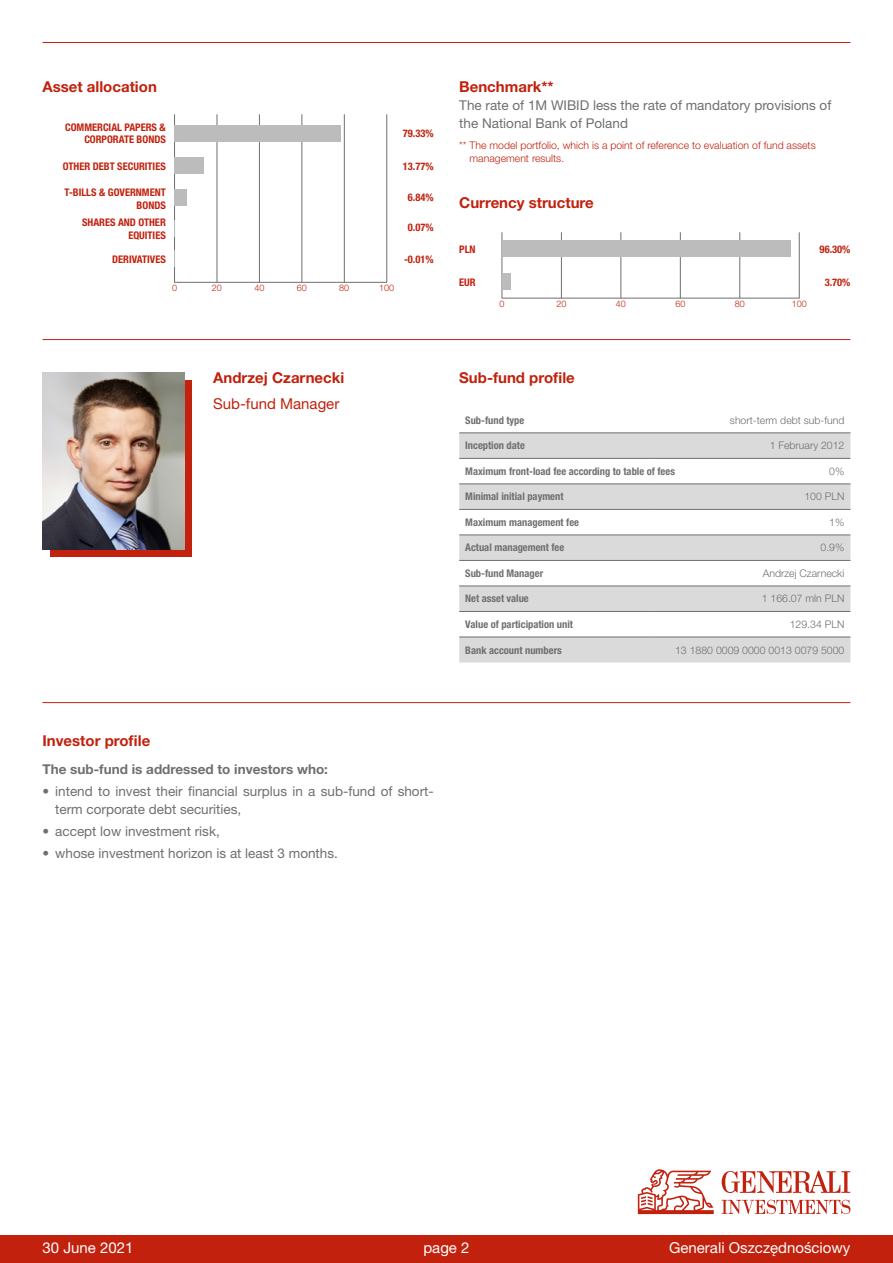
<style>
.page{position:relative;width:893px;height:1263px;background:#fff}
.page>*{position:absolute;margin:0;border:0;box-sizing:border-box;transform-origin:0 0}
.t1{font:700 15px "Helvetica Neue LT Pro";color:#c1210d}
.t2{font:15px "Helvetica Neue LT Pro";color:#fff}
.t3{font:15px "Helvetica Neue LT Pro";color:#c1210d}
.t4{font:13.5px/18px "Helvetica Neue LT Pro";color:#706f6f}
.t5{font:700 13.5px "Helvetica Neue LT Pro";color:#706f6f}
.t6{font:700 condensed 10.5px "Helvetica Neue LT Pro";color:#706f6f}
.t7{font:700 condensed 10.5px/12.6px "Helvetica Neue LT Pro";color:#c1210d;text-align:right}
.t8{font:300 10.5px "Helvetica Neue LT Pro";color:#706f6f}
.t9{font:300 10.5px/12.6px "Helvetica Neue LT Pro";color:#c1210d}
.t10{font:300 9px "Helvetica Neue LT Pro";color:#c1210d}
</style>
<div class="page">
<hr style="left:43px;top:42px;width:807px;height:1px;background:#c1210d">
<hr style="left:43px;top:339px;width:807px;height:1px;background:#c1210d">
<div style="left:50px;top:380px;width:142px;height:177px;background:#c1210d"></div>
<svg style="left:459px;top:432px;width:391px;height:1px"></svg>
<svg style="left:459px;top:434px;width:391px;height:228px;fill:#dadada"></svg>
<hr style="left:459px;top:433px;width:196px;height:1px;background:#706f6f">
<hr style="left:655px;top:433px;width:195px;height:1px;background:#706f6f">
<hr style="left:459px;top:458px;width:196px;height:1px;background:#706f6f">
<hr style="left:655px;top:458px;width:195px;height:1px;background:#706f6f">
<hr style="left:459px;top:484px;width:196px;height:1px;background:#706f6f">
<hr style="left:655px;top:484px;width:195px;height:1px;background:#706f6f">
<hr style="left:459px;top:509px;width:196px;height:1px;background:#706f6f">
<hr style="left:655px;top:509px;width:195px;height:1px;background:#706f6f">
<hr style="left:459px;top:535px;width:196px;height:1px;background:#706f6f">
<hr style="left:655px;top:535px;width:195px;height:1px;background:#706f6f">
<hr style="left:459px;top:560px;width:196px;height:1px;background:#706f6f">
<hr style="left:655px;top:560px;width:195px;height:1px;background:#706f6f">
<hr style="left:459px;top:586px;width:196px;height:1px;background:#706f6f">
<hr style="left:655px;top:586px;width:195px;height:1px;background:#706f6f">
<hr style="left:459px;top:611px;width:196px;height:1px;background:#706f6f">
<hr style="left:655px;top:611px;width:195px;height:1px;background:#706f6f">
<hr style="left:459px;top:637px;width:196px;height:1px;background:#706f6f">
<hr style="left:655px;top:637px;width:195px;height:1px;background:#706f6f">
<hr style="left:43px;top:702px;width:807px;height:1px;background:#c1210d">
<img style="left:43px;top:373px;width:141px;height:176px">
<div style="left:0;top:1235px;width:893px;height:28px;background:#c1210d"></div>
<svg style="left:638px;top:1169px;width:76px;height:45px"></svg>
<svg style="left:722px;top:1200px;width:128px;height:14px"></svg>
<svg style="left:722px;top:1171px;width:128px;height:22px"></svg>
<hr style="left:217px;top:114px;width:1px;height:168px;background:#706f6f">
<hr style="left:259px;top:114px;width:1px;height:168px;background:#706f6f">
<hr style="left:302px;top:114px;width:1px;height:168px;background:#706f6f">
<hr style="left:344px;top:114px;width:1px;height:168px;background:#706f6f">
<hr style="left:386px;top:114px;width:1px;height:168px;background:#706f6f">
<hr style="left:174px;top:114px;width:1px;height:168px;background:#706f6f">
<div style="left:174px;top:125px;width:167px;height:17px;background:#bcbcbc"></div>
<div style="left:174px;top:157px;width:30px;height:16px;background:#bcbcbc"></div>
<div style="left:174px;top:189px;width:13px;height:17px;background:#bcbcbc"></div>
<svg style="left:174px;top:220px;width:1px;height:17px"></svg>
<hr style="left:174px;top:282px;width:213px;height:1px;background:#706f6f">
<hr style="left:561px;top:232px;width:1px;height:66px;background:#706f6f">
<hr style="left:621px;top:232px;width:1px;height:66px;background:#706f6f">
<hr style="left:680px;top:232px;width:1px;height:66px;background:#706f6f">
<hr style="left:739px;top:232px;width:1px;height:66px;background:#706f6f">
<hr style="left:799px;top:232px;width:1px;height:66px;background:#706f6f">
<hr style="left:502px;top:232px;width:1px;height:66px;background:#706f6f">
<hr style="left:502px;top:298px;width:297px;height:1px;background:#706f6f">
<div style="left:502px;top:241px;width:288px;height:16px;background:#bcbcbc"></div>
<div style="left:502px;top:274px;width:8px;height:16px;background:#bcbcbc"></div>
<svg style="left:174px;top:251px;width:1px;height:16px"></svg>
<p class="t1" style="left:43px;top:77px;width:116px">Asset allocation</p>
<p class="t7" style="left:65px;top:121px;width:102px">COMMERCIAL PAPERS &amp;<br>CORPORATE BONDS</p>
<p class="t7" style="left:63px;top:160px;width:104px">OTHER DEBT SECURITIES</p>
<p class="t7" style="left:65px;top:186px;width:103px">T-BILLS &amp; GOVERNMENT<br>BONDS</p>
<p class="t7" style="left:82px;top:216px;width:85px">SHARES AND OTHER<br>EQUITIES</p>
<p class="t7" style="left:112px;top:253px;width:55px">DERIVATIVES</p>
<p class="t10" style="left:172px;top:282px;width:7px">0</p>
<p class="t10" style="left:212px;top:282px;width:12px">20</p>
<p class="t10" style="left:254px;top:282px;width:12px">40</p>
<p class="t10" style="left:297px;top:282px;width:12px">60</p>
<p class="t10" style="left:339px;top:282px;width:12px">80</p>
<p class="t10" style="left:379px;top:282px;width:17px">100</p>
<p class="t7" style="left:403px;top:127px;width:32px">79.33%</p>
<p class="t7" style="left:403px;top:160px;width:32px">13.77%</p>
<p class="t7" style="left:408px;top:191px;width:27px">6.84%</p>
<p class="t7" style="left:408px;top:221px;width:27px">0.07%</p>
<p class="t7" style="left:404px;top:253px;width:31px">-0.01%</p>
<p class="t1" style="left:459px;top:77px;width:96px">Benchmark**</p>
<p class="t4" style="left:459px;top:96px;width:374px">The rate of 1M WIBID less the rate of mandatory provisions of the National Bank of Poland</p>
<p class="t9" style="left:470px;top:139px;width:348px;text-indent:-10px">** The model portfolio, which is a point of reference to evaluation of fund assets management results.</p>
<p class="t1" style="left:459px;top:193px;width:136px">Currency structure</p>
<p class="t7" style="left:459px;top:243px;width:18px">PLN</p>
<p class="t7" style="left:459px;top:276px;width:18px">EUR</p>
<p class="t10" style="left:499px;top:298px;width:7px">0</p>
<p class="t10" style="left:556px;top:298px;width:12px">20</p>
<p class="t10" style="left:616px;top:298px;width:12px">40</p>
<p class="t10" style="left:675px;top:298px;width:12px">60</p>
<p class="t10" style="left:735px;top:298px;width:12px">80</p>
<p class="t10" style="left:792px;top:298px;width:17px">100</p>
<p class="t7" style="left:820px;top:243px;width:32px">96.30%</p>
<p class="t7" style="left:825px;top:276px;width:27px">3.70%</p>
<p class="t1" style="left:213px;top:368px;width:133px">Andrzej Czarnecki</p>
<p class="t3" style="left:213px;top:394px;width:128px">Sub-fund Manager</p>
<p class="t1" style="left:459px;top:368px;width:117px">Sub-fund profile</p>
<p class="t6" style="left:465px;top:414px;width:61px">Sub-fund type</p>
<p class="t8" style="left:730px;top:414px;width:116px">short-term debt sub-fund</p>
<p class="t6" style="left:465px;top:439px;width:61px">Inception date</p>
<p class="t8" style="left:770px;top:439px;width:76px">1 February 2012</p>
<p class="t6" style="left:465px;top:465px;width:211px">Maximum front-load fee according to table of fees</p>
<p class="t8" style="left:829px;top:465px;width:17px">0%</p>
<p class="t6" style="left:465px;top:490px;width:100px">Minimal initial payment</p>
<p class="t8" style="left:804px;top:490px;width:42px">100 PLN</p>
<p class="t6" style="left:465px;top:516px;width:115px">Maximum management fee</p>
<p class="t8" style="left:829px;top:516px;width:17px">1%</p>
<p class="t6" style="left:465px;top:541px;width:101px">Actual management fee</p>
<p class="t8" style="left:820px;top:541px;width:25px">0.9%</p>
<p class="t6" style="left:465px;top:567px;width:79px">Sub-fund Manager</p>
<p class="t8" style="left:763px;top:567px;width:83px">Andrzej Czarnecki</p>
<p class="t6" style="left:465px;top:592px;width:65px">Net asset value</p>
<p class="t8" style="left:762px;top:592px;width:84px">1 166.07 mln PLN</p>
<p class="t6" style="left:465px;top:618px;width:109px">Value of participation unit</p>
<p class="t8" style="left:790px;top:618px;width:56px">129.34 PLN</p>
<p class="t6" style="left:465px;top:643px;width:98px">Bank account numbers</p>
<p class="t8" style="left:675px;top:643px;width:171px">13 1880 0009 0000 0013 0079 5000</p>
<p class="t1" style="left:43px;top:731px;width:109px">Investor profile</p>
<p class="t5" style="left:43px;top:760px;width:287px">The sub-fund is addressed to investors who:</p>
<p class="t4" style="left:55px;top:782px;width:380px;text-indent:-13px">• intend to invest their financial surplus in a sub-fund of short&shy;term corporate debt securities,</p>
<p class="t4" style="left:43px;top:822px;width:179px">• accept low investment risk,</p>
<p class="t4" style="left:43px;top:844px;width:297px">• whose investment horizon is at least 3 months.</p>
<p class="t2" style="left:43px;top:1238px;width:92px">30 June 2021</p>
<p class="t2" style="left:423px;top:1238px;width:48px">page 2</p>
<p class="t2" style="left:669px;top:1238px;width:183px">Generali Oszczędnościowy</p>
</div>
